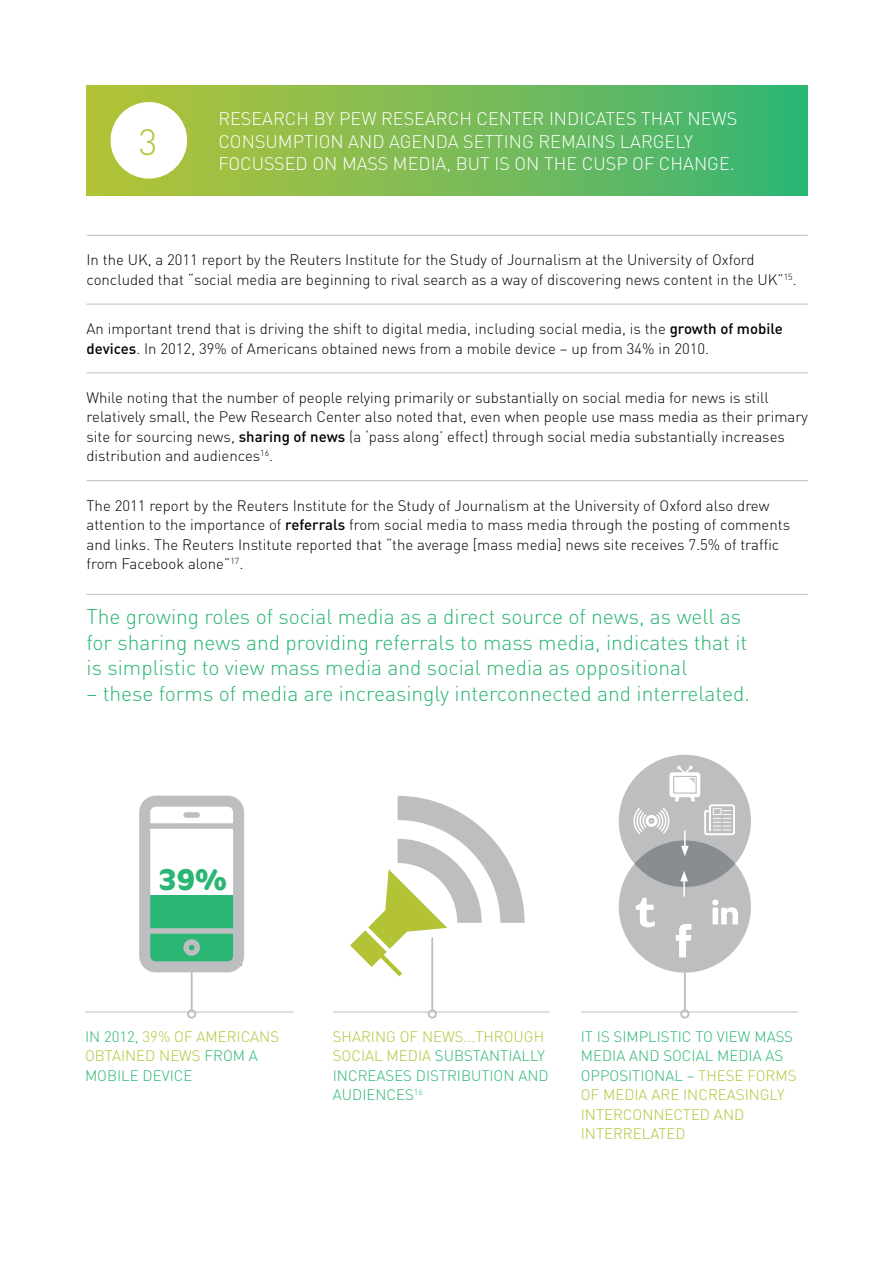
<style>
.page{position:relative;width:893px;height:1263px;background:#fff}
.page>*{position:absolute;margin:0;border:0;box-sizing:border-box;transform-origin:0 0}
.t1{font:300 36px "DIN";color:#b3c335}
.t2{font:700 30px "Cocon";color:#2bb673}
.t3{font:300 21px/25.5px "DIN";color:#2bb673}
.t4{font:300 18px/22.5px "DIN";color:#fff}
.t5{font:300 15px/19.5px "DIN";color:#000}
.t6{font:300 15px/19.5px "DIN";color:#b3c335}
.t7{font:300 15px/19.5px "DIN";color:#2bb673}
.s1{font-weight:500}
.s2{color:#2bb673}
.s3{color:#b3c335}
</style>
<div class="page">
<hr style="left:87px;top:235px;width:721px;height:1px;background:#bcbec0">
<hr style="left:87px;top:304px;width:721px;height:1px;background:#bcbec0">
<hr style="left:87px;top:373px;width:721px;height:1px;background:#bcbec0">
<hr style="left:87px;top:480px;width:721px;height:1px;background:#bcbec0">
<hr style="left:87px;top:594px;width:721px;height:1px;background:#bcbec0">
<svg style="left:87px;top:85px;width:721px;height:111px;background:#76bb57"></svg>
<div style="left:111px;top:102px;width:76px;height:77px;background:#fff;border-radius:50%"></div>
<hr style="left:191px;top:966px;width:2px;height:44px;background:#bcbec0">
<div style="left:187px;top:1009px;width:9px;height:9px;border:2px solid #bcbec0;border-radius:50%"></div>
<hr style="left:85px;top:1012px;width:208px;height:1px;background:#bcbec0">
<hr style="left:431px;top:937px;width:2px;height:73px;background:#bcbec0">
<div style="left:428px;top:1009px;width:9px;height:9px;border:2px solid #bcbec0;border-radius:50%"></div>
<hr style="left:333px;top:1012px;width:217px;height:1px;background:#bcbec0">
<hr style="left:684px;top:972px;width:2px;height:38px;background:#bcbec0">
<div style="left:680px;top:1009px;width:9px;height:9px;border:2px solid #bcbec0;border-radius:50%"></div>
<hr style="left:581px;top:1012px;width:217px;height:1px;background:#bcbec0">
<div style="left:619px;top:755px;width:132px;height:132px;background:#bcbec0;border-radius:50%"></div>
<svg style="left:619px;top:840px;width:132px;height:132px;background:#b1b4b6"></svg>
<svg style="left:350px;top:796px;width:175px;height:180px"></svg>
<svg style="left:139px;top:796px;width:105px;height:176px"></svg>
<svg style="left:676px;top:924px;width:15px;height:33px"></svg>
<svg style="left:636px;top:898px;width:19px;height:29px"></svg>
<svg style="left:712px;top:899px;width:26px;height:25px"></svg>
<svg style="left:632px;top:766px;width:103px;height:90px"></svg>
<svg style="left:680px;top:871px;width:8px;height:26px"></svg>
<h1 class="t1" style="left:139px;top:120px;width:20px">3</h1>
<p class="t4" style="left:218px;top:107px;width:520px">RESEARCH BY PEW RESEARCH CENTER INDICATES THAT NEWS<br>CONSUMPTION AND AGENDA SETTING REMAINS LARGELY<br>FOCUSSED ON MASS MEDIA, BUT IS ON THE CUSP OF CHANGE.</p>
<p class="t5" style="left:87px;top:250px;width:712px">In the UK, a 2011 report by the Reuters Institute for the Study of Journalism at the University of Oxford concluded that “social media are beginning to rival search as a way of discovering news content in the UK”<sup>15</sup>.</p>
<p class="t5" style="left:87px;top:319px;width:698px">An important trend that is driving the shift to digital media, including social media, is the <span class="s1">growth of mobile devices</span>. In 2012, 39% of Americans obtained news from a mobile device – up from 34% in 2010.</p>
<p class="t5" style="left:87px;top:387px;width:723px">While noting that the number of people relying primarily or substantially on social media for news is still relatively small, the Pew Research Center also noted that, even when people use mass media as their primary site for sourcing news, <span class="s1">sharing of news</span> (a ‘pass along’ effect) through social media substantially increases distribution and audiences<sup>16</sup>.</p>
<p class="t5" style="left:87px;top:495px;width:705px">The 2011 report by the Reuters Institute for the Study of Journalism at the University of Oxford also drew attention to the importance of <span class="s1">referrals</span> from social media to mass media through the posting of comments and links. The Reuters Institute reported that “the average [mass media] news site receives 7.5% of traffic from Facebook alone”<sup>17</sup>.</p>
<h3 class="t3" style="left:87px;top:604px;width:662px">The growing roles of social media as a direct source of news, as well as for sharing news and providing referrals to mass media, indicates that it is simplistic to view mass media and social media as oppositional</h3>
<h3 class="t3" style="left:87px;top:680px;width:665px">– these forms of media are increasingly interconnected and interrelated.</h3>
<h2 class="t2" style="left:158px;top:861px;width:70px">39%</h2>
<p class="t6" style="left:85px;top:1027px;width:196px"><span class="s2">IN 2012,</span> 39% OF AMERICANS<br>OBTAINED NEWS <span class="s2">FROM A<br>MOBILE DEVICE</span></p>
<p class="t7" style="left:333px;top:1027px;width:217px"><span class="s3">SHARING OF NEWS...THROUGH<br>SOCIAL MEDIA</span> SUBSTANTIALLY<br>INCREASES DISTRIBUTION AND<br>AUDIENCES<sup>16</sup></p>
<p class="t6" style="left:581px;top:1027px;width:217px"><span class="s2">IT IS SIMPLISTIC TO VIEW MASS<br>MEDIA AND SOCIAL MEDIA AS<br>OPPOSITIONAL –</span> THESE FORMS<br>OF MEDIA ARE INCREASINGLY<br>INTERCONNECTED AND<br>INTERRELATED</p>
</div>
